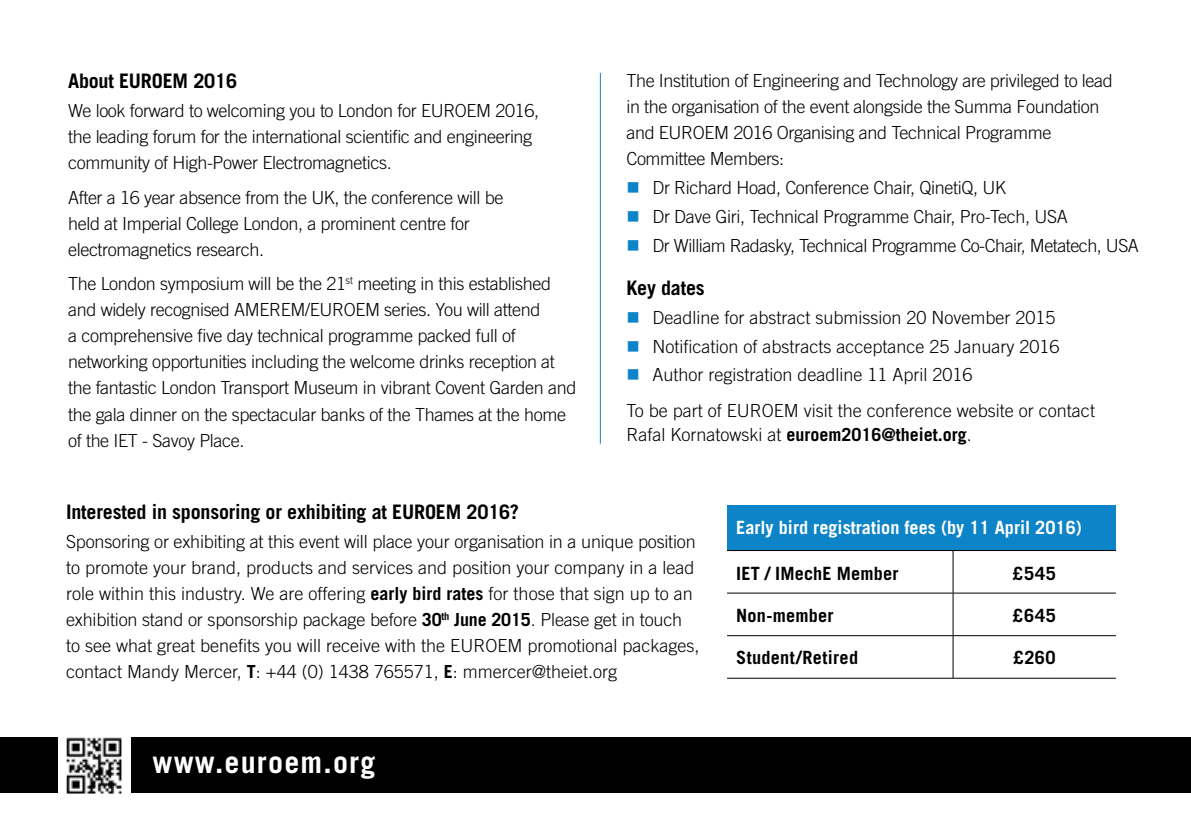
<style>
.page{position:relative;width:1191px;height:840px;background:#fff}
.page>*{position:absolute;margin:0;border:0;box-sizing:border-box;transform-origin:0 0}
.t1{font:700 30px "Trade Gothic";letter-spacing:.04em;color:#fff}
.t2{font:700 20px "Trade Gothic";letter-spacing:-.01em;color:#000}
.t3{font:700 18.2px "Trade Gothic";letter-spacing:.015em;color:#000}
.t4{font:700 18.2px "Trade Gothic";color:#fff}
.t5{font:300 18px/26px "Trade Gothic";letter-spacing:-.02em;color:#000}
.t6{font:300 18px/26px "Trade Gothic";color:#000}
.t7{font:700 18px "Trade Gothic";color:#000}
.s1{color:#0d84c7}
.s2{font-weight:300}
.s3{font-weight:700}
</style>
<div class="page">
<div style="left:132px;top:737px;width:1059px;height:55px;background:#000"></div>
<div style="left:0;top:737px;width:57px;height:55px;background:#000"></div>
<img style="left:66px;top:737px;width:56px;height:55px">
<div style="left:727px;top:505px;width:388px;height:45px;background:#0d84c7"></div>
<hr style="left:727px;top:550px;width:226px;height:1px;background:#000">
<hr style="left:953px;top:550px;width:162px;height:1px;background:#000">
<hr style="left:952px;top:550px;width:1px;height:42px;background:#000">
<hr style="left:727px;top:592px;width:226px;height:1px;background:#000">
<hr style="left:953px;top:592px;width:162px;height:1px;background:#000">
<hr style="left:952px;top:593px;width:1px;height:42px;background:#000">
<hr style="left:727px;top:635px;width:226px;height:1px;background:#000">
<hr style="left:953px;top:635px;width:162px;height:1px;background:#000">
<hr style="left:952px;top:635px;width:1px;height:42px;background:#000">
<hr style="left:727px;top:677px;width:226px;height:1px;background:#000">
<hr style="left:953px;top:677px;width:162px;height:1px;background:#000">
<hr style="left:600px;top:73px;width:1px;height:370px;background:#0d84c7">
<p class="t2" style="left:68px;top:69px;width:171px">About EUROEM 2016</p>
<p class="t5" style="left:68px;top:97px;width:472px">We look forward to welcoming you to London for EUROEM 2016, the leading forum for the international scientific and engineering community of High-Power Electromagnetics.</p>
<p class="t5" style="left:68px;top:184px;width:437px">After a 16 year absence from the UK, the conference will be held at Imperial College London, a prominent centre for electromagnetics research.</p>
<p class="t5" style="left:68px;top:270px;width:510px">The London symposium will be the 21<sup>st</sup> meeting in this established and widely recognised AMEREM/EUROEM series. You will attend<br>a comprehensive five day technical programme packed full of networking opportunities including the welcome drinks reception at the fantastic London Transport Museum in vibrant Covent Garden and the gala dinner on the spectacular banks of the Thames at the home of the IET - Savoy Place.</p>
<p class="t5" style="left:626px;top:67px;width:488px">The Institution of Engineering and Technology are privileged to lead in the organisation of the event alongside the Summa Foundation and EUROEM 2016 Organising and Technical Programme Committee Members:</p>
<p class="t5" style="left:626px;top:174px;width:381px"><span class="s1">■</span> Dr Richard Hoad, Conference Chair, QinetiQ, UK</p>
<p class="t5" style="left:626px;top:203px;width:443px"><span class="s1">■</span> Dr Dave Giri, Technical Programme Chair, Pro-Tech, USA</p>
<p class="t5" style="left:626px;top:232px;width:514px"><span class="s1">■</span> Dr William Radasky, Technical Programme Co-Chair, Metatech, USA</p>
<p class="t2" style="left:626px;top:275px;width:80px">Key dates</p>
<p class="t6" style="left:626px;top:304px;width:431px"><span class="s1">■</span> Deadline for abstract submission 20 November 2015</p>
<p class="t6" style="left:626px;top:333px;width:435px"><span class="s1">■</span> Notification of abstracts acceptance 25 January 2016</p>
<p class="t6" style="left:626px;top:357px;width:470px;line-height:35.4px"><span class="s1">■</span> Author registration deadline 11 April 2016<br>To be part of EUROEM visit the conference website or contact</p>
<p class="t7" style="left:626px;top:423px;width:347px"><span class="s2">Rafal Kornatowski at</span> euroem2016@theiet.org<span class="s2">.</span></p>
<p class="t2" style="left:66px;top:499px;width:454px">Interested in sponsoring or exhibiting at EUROEM 2016?</p>
<p class="t6" style="left:66px;top:528px;width:635px">Sponsoring or exhibiting at this event will place your organisation in a unique position to promote your brand, products and services and position your company in a lead role within this industry. We are offering <span class="s3">early bird rates</span> for those that sign up to an exhibition stand or sponsorship package before <span class="s3">30</span><sup>th</sup> <span class="s3">June 2015</span>. Please get in touch to see what great benefits you will receive with the EUROEM promotional packages, contact Mandy Mercer, <span class="s3">T</span>: +44 (0) 1438 765571, <span class="s3">E</span>: mmercer@theiet.org</p>
<h1 class="t1" style="left:152px;top:743px;width:224px">www.euroem.org</h1>
<p class="t4" style="left:736px;top:515px;width:347px">Early bird registration fees (by 11 April 2016)</p>
<p class="t3" style="left:736px;top:562px;width:164px">IET / IMechE Member</p>
<p class="t3" style="left:1013px;top:562px;width:45px">£545</p>
<p class="t3" style="left:736px;top:603px;width:99px">Non-member</p>
<p class="t3" style="left:1013px;top:603px;width:45px">£645</p>
<p class="t3" style="left:736px;top:646px;width:123px">Student/Retired</p>
<p class="t3" style="left:1013px;top:646px;width:44px">£260</p>
</div>
